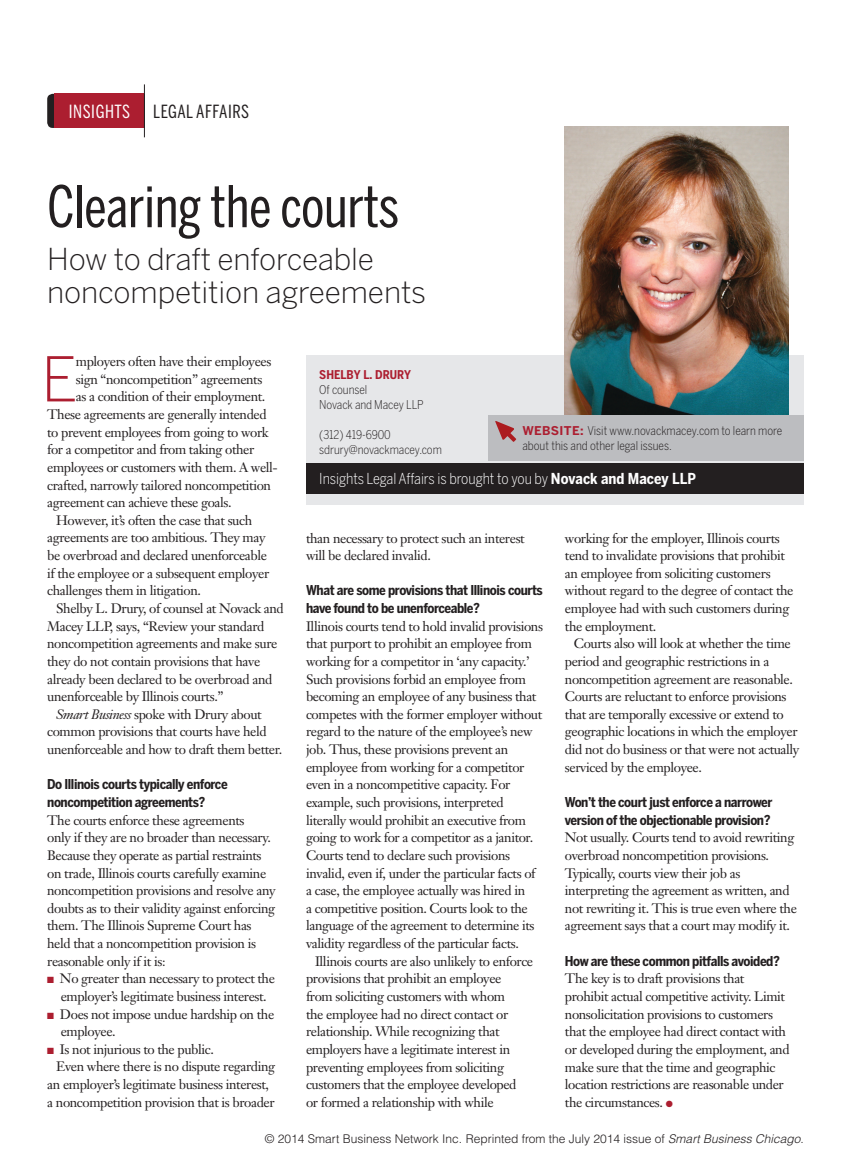
<style>
.page{position:relative;width:851px;height:1175px;background:#fff}
.page>*{position:absolute;margin:0;border:0;box-sizing:border-box;transform-origin:0 0}
.BodyDropCap{font:300 61.2px "Benton Sans";color:#ac1e30}
.Headline{font:57px "Benton Sans Comp";letter-spacing:-.005em;color:#231f20}
.Drophead{font:300 30px/33px "Benton Sans";letter-spacing:-.005em;color:#231f20}
.TopHeaderBlack{font:18px "Benton Sans Comp";letter-spacing:.03em;color:#231f20}
.TopHeaderWhite{font:18px "Benton Sans Comp";letter-spacing:.03em;color:#fff}
.InsightBroughtToYou{font:300 15px "Benton Sans Cond";letter-spacing:-.005em;color:#fff}
.BodyNoIndent{font:13.5px/17.7px "Janson Text";letter-spacing:-.03em;color:#231f20}
.Body{font:13.5px/17.7px "Janson Text";letter-spacing:-.03em;color:#231f20}
.BodyDropCap-2{font:13.5px "Janson Text";letter-spacing:-.03em;color:#231f20}
.BodySubhead{font:700 13.5px/17.7px "Benton Sans Cond";letter-spacing:-.03em;color:#231f20}
.InsightsTitleCo{font:300 12px/15px "Benton Sans Cond";letter-spacing:-.005em;color:#231f20}
.t1{font:300 12px "Helvetica";color:#231f20}
.InsightsTitleCo-2{font:700 12px "Benton Sans Cond";color:#ac1e30}
.s1{font-style:italic}
.s2{color:#ac1e30}
.s3{font-weight:700}
.s4{font-family:"Benton Sans";font-weight:700;color:#ac1e30}
</style>
<div class="page">
<div style="left:306px;top:355px;width:497px;height:150px;background:#e6e7e9"></div>
<img style="left:565px;top:127px;width:223px;height:288px">
<div style="left:306px;top:463px;width:497px;height:31px;background:#231f20"></div>
<div style="left:488px;top:415px;width:315px;height:46px;background:#bcbdc0"></div>
<svg style="left:495px;top:421px;width:21px;height:21px"></svg>
<svg style="left:47px;top:94px;width:8px;height:34px"></svg>
<div style="left:55px;top:94px;width:89px;height:34px;background:#ac1e30"></div>
<hr style="left:144px;top:84px;width:1px;height:53px;background:#231f20">
<p class="TopHeaderWhite" style="left:69px;top:101px;width:63px">INSIGHTS</p>
<p class="TopHeaderBlack" style="left:153px;top:101px;width:98px">LEGAL AFFAIRS</p>
<p class="Headline" style="left:47px;top:173px;width:353px">Clearing the courts</p>
<p class="Drophead" style="left:47px;top:242px;width:380px">How to draft enforceable noncompetition agreements</p>
<p class="BodyDropCap" style="left:41px;top:343px;width:38px">E</p>
<p class="BodyDropCap-2" style="left:76px;top:353px;width:197px">mployers often have their employees</p>
<p class="BodyDropCap-2" style="left:76px;top:370px;width:188px">sign “noncompetition” agreements</p>
<p class="BodyDropCap-2" style="left:76px;top:388px;width:191px">as a condition of their employment.</p>
<p class="BodyDropCap-2" style="left:47px;top:406px;width:221px">These agreements are generally intended</p>
<p class="BodyDropCap-2" style="left:47px;top:423px;width:223px">to prevent employees from going to work</p>
<p class="BodyDropCap-2" style="left:47px;top:441px;width:208px">for a competitor and from taking other</p>
<p class="BodyDropCap-2" style="left:47px;top:459px;width:232px">employees or customers with them. A well-</p>
<p class="BodyDropCap-2" style="left:47px;top:476px;width:225px">crafted, narrowly tailored noncompetition</p>
<p class="BodyDropCap-2" style="left:47px;top:494px;width:186px">agreement can achieve these goals.</p>
<p class="Body" style="left:47px;top:511px;width:223px;text-indent:9px">However, it’s often the case that such agreements are too ambitious. They may be overbroad and declared unenforceable if the employee or a subsequent employer challenges them in litigation.</p>
<p class="Body" style="left:47px;top:599px;width:238px;text-indent:9px">Shelby L. Drury, of counsel at Novack and Macey LLP, says, “Review your standard noncompetition agreements and make sure they do not contain provisions that have already been declared to be overbroad and unenforceable by Illinois courts.”</p>
<p class="Body" style="left:47px;top:705px;width:236px;text-indent:9px"><span class="s1">Smart Business</span> spoke with Drury about common provisions that courts have held unenforceable and how to draft them better.</p>
<p class="BodySubhead" style="left:47px;top:775px;width:182px">Do Illinois courts typically enforce noncompetition agreements?</p>
<p class="BodyNoIndent" style="left:47px;top:811px;width:230px">The courts enforce these agreements<br>only if they are no broader than necessary.<br>Because they operate as partial restraints on trade, Illinois courts carefully examine noncompetition provisions and resolve any doubts as to their validity against enforcing them. The Illinois Supreme Court has held that a noncompetition provision is reasonable only if it is:</p>
<p class="BodyNoIndent" style="left:47px;top:969px;width:229px;text-align:center"><span class="s2">■</span> No greater than necessary to protect the employer’s legitimate business interest.</p>
<p class="BodyNoIndent" style="left:61px;top:1004px;width:215px;text-indent:-14px"><span class="s2">■</span> Does not impose undue hardship on the employee.</p>
<p class="BodyNoIndent" style="left:47px;top:1040px;width:168px"><span class="s2">■</span> Is not injurious to the public.</p>
<p class="Body" style="left:47px;top:1057px;width:229px;text-indent:9px">Even where there is no dispute regarding an employer’s legitimate business interest, a noncompetition provision that is broader</p>
<p class="InsightsTitleCo-2" style="left:319px;top:367px;width:93px">SHELBY L. DRURY</p>
<p class="InsightsTitleCo" style="left:319px;top:382px;width:49px">Of counsel</p>
<p class="InsightsTitleCo" style="left:319px;top:397px;width:106px">Novack and Macey LLP</p>
<p class="InsightsTitleCo" style="left:319px;top:427px;width:73px">(312) 419-6900</p>
<p class="InsightsTitleCo" style="left:319px;top:442px;width:124px">sdrury@novackmacey.com</p>
<p class="InsightBroughtToYou" style="left:319px;top:470px;width:378px">Insights Legal Affairs is brought to you by <span class="s3">Novack and Macey LLP</span></p>
<p class="InsightsTitleCo" style="left:522px;top:423px;width:261px"><span class="s4">WEBSITE:</span> Visit www.novackmacey.com to learn more about this and other legal issues.</p>
<p class="Body" style="left:306px;top:529px;width:220px">than necessary to protect such an interest will be declared invalid.</p>
<p class="BodySubhead" style="left:306px;top:581px;width:238px">What are some provisions that Illinois courts have found to be unenforceable?</p>
<p class="BodyNoIndent" style="left:306px;top:617px;width:238px">Illinois courts tend to hold invalid provisions that purport to prohibit an employee from working for a competitor in ‘any capacity.’ Such provisions forbid an employee from becoming an employee of any business that competes with the former employer without regard to the nature of the employee’s new job. Thus, these provisions prevent an employee from working for a competitor even in a noncompetitive capacity. For example, such provisions, interpreted literally would prohibit an executive from going to work for a competitor as a janitor.<br>Courts tend to declare such provisions invalid, even if, under the particular facts of a case, the employee actually was hired in<br>a competitive position. Courts look to the language of the agreement to determine its validity regardless of the particular facts.</p>
<p class="Body" style="left:306px;top:952px;width:229px;text-indent:9px">Illinois courts are also unlikely to enforce provisions that prohibit an employee<br>from soliciting customers with whom<br>the employee had no direct contact or relationship. While recognizing that employers have a legitimate interest in preventing employees from soliciting customers that the employee developed<br>or formed a relationship with while</p>
<p class="Body" style="left:565px;top:529px;width:230px">working for the employer, Illinois courts tend to invalidate provisions that prohibit an employee from soliciting customers without regard to the degree of contact the employee had with such customers during the employment.</p>
<p class="Body" style="left:565px;top:634px;width:236px;text-indent:9px">Courts also will look at whether the time period and geographic restrictions in a noncompetition agreement are reasonable.<br>Courts are reluctant to enforce provisions that are temporally excessive or extend to geographic locations in which the employer did not do business or that were not actually serviced by the employee.</p>
<p class="BodySubhead" style="left:565px;top:793px;width:209px">Won’t the court just enforce a narrower version of the objectionable provision?</p>
<p class="BodyNoIndent" style="left:565px;top:828px;width:233px">Not usually. Courts tend to avoid rewriting overbroad noncompetition provisions.<br>Typically, courts view their job as interpreting the agreement as written, and not rewriting it. This is true even where the agreement says that a court may modify it.</p>
<p class="BodySubhead" style="left:565px;top:951px;width:216px">How are these common pitfalls avoided?</p>
<p class="BodyNoIndent" style="left:565px;top:969px;width:226px">The key is to draft provisions that prohibit actual competitive activity. Limit nonsolicitation provisions to customers that the employee had direct contact with or developed during the employment, and make sure that the time and geographic location restrictions are reasonable under the circumstances. <span class="s2">●</span></p>
<p class="t1" style="left:265px;top:1131px;width:540px">© 2014 Smart Business Network Inc. Reprinted from the July 2014 issue of <span class="s1">Smart Business Chicago</span>.</p>
</div>
